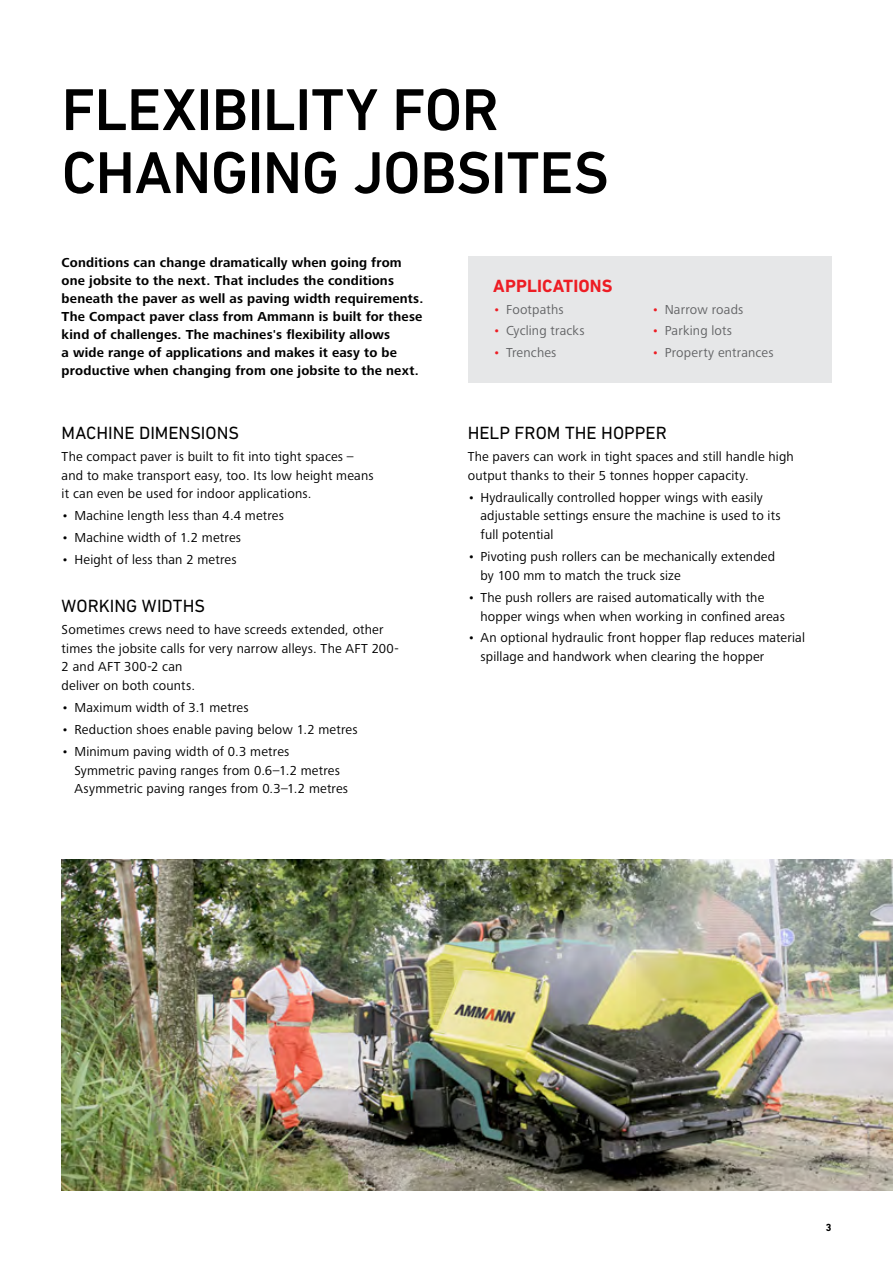
<style>
.page{position:relative;width:893px;height:1263px;background:#fff}
.page>*{position:absolute;margin:0;border:0;box-sizing:border-box;transform-origin:0 0}
.t1{font:500 60px/63px "DIN Next LT Pro";letter-spacing:-.005em;color:#000}
.t2{font:18px "DIN Next LT Pro";color:#000}
.t3{font:700 18px "DIN Next LT Pro";letter-spacing:.005em;color:#ed1d24}
.t4{font:13.5px/18.8px "Frutiger Next LTW1 G";letter-spacing:.015em;color:#000}
.t5{font:700 13.5px/18px "Frutiger Next LTW1 G";letter-spacing:.015em;color:#000}
.t6{font:13.5px "Frutiger Next LTW1 G";letter-spacing:.01em;color:#636466}
.t7{font:700 10.5px "DIN Next LT Pro";color:#000}
.s1{color:#ed1d24}
</style>
<div class="page">
<div style="left:468px;top:257px;width:363px;height:126px;background:#e6e7e8"></div>
<img style="left:62px;top:859px;width:831px;height:332px">
<h1 class="t1" style="left:62px;top:78px;width:365px">FLEXIBILITY FOR<br>CHANGING</h1>
<h1 class="t1" style="left:353px;top:141px;width:257px">JOBSITES</h1>
<p class="t5" style="left:62px;top:253px;width:363px">Conditions can change dramatically when going from one jobsite to the next. That includes the conditions beneath the paver as well as paving width requirements.<br>The Compact paver class from Ammann is built for these kind of challenges. The machines's flexibility allows<br>a wide range of applications and makes it easy to be productive when changing from one jobsite to the next.</p>
<h2 class="t3" style="left:493px;top:275px;width:121px">APPLICATIONS</h2>
<p class="t6" style="left:493px;top:301px;width:72px"><span class="s1">•</span> Footpaths</p>
<p class="t6" style="left:493px;top:323px;width:93px"><span class="s1">•</span> Cycling tracks</p>
<p class="t6" style="left:493px;top:345px;width:65px"><span class="s1">•</span> Trenches</p>
<p class="t6" style="left:652px;top:301px;width:93px"><span class="s1">•</span> Narrow roads</p>
<p class="t6" style="left:652px;top:323px;width:82px"><span class="s1">•</span> Parking lots</p>
<p class="t6" style="left:652px;top:345px;width:123px"><span class="s1">•</span> Property entrances</p>
<h2 class="t2" style="left:62px;top:422px;width:179px">MACHINE DIMENSIONS</h2>
<p class="t4" style="left:62px;top:447px;width:313px">The compact paver is built to fit into tight spaces – and to make transport easy, too. Its low height means it can even be used for indoor applications.</p>
<p class="t4" style="left:62px;top:507px;width:224px">• Machine length less than 4.4 metres</p>
<p class="t4" style="left:62px;top:529px;width:181px">• Machine width of 1.2 metres</p>
<p class="t4" style="left:62px;top:551px;width:177px">• Height of less than 2 metres</p>
<h2 class="t2" style="left:62px;top:595px;width:145px">WORKING WIDTHS</h2>
<p class="t4" style="left:62px;top:620px;width:339px">Sometimes crews need to have screeds extended, other times the jobsite calls for very narrow alleys. The AFT 200- 2 and AFT 300-2 can<br>deliver on both counts.</p>
<p class="t4" style="left:62px;top:699px;width:189px">• Maximum width of 3.1 metres</p>
<p class="t4" style="left:62px;top:720px;width:297px">• Reduction shoes enable paving below 1.2 metres</p>
<p class="t4" style="left:74px;top:742px;width:275px;text-indent:-13px">• Minimum paving width of 0.3 metres<br>Symmetric paving ranges from 0.6–1.2 metres<br>Asymmetric paving ranges from 0.3–1.2 metres</p>
<h2 class="t2" style="left:468px;top:422px;width:201px">HELP FROM THE HOPPER</h2>
<p class="t4" style="left:468px;top:447px;width:328px">The pavers can work in tight spaces and still handle high output thanks to their 5 tonnes hopper capacity.</p>
<p class="t4" style="left:480px;top:488px;width:302px;text-indent:-13px">• Hydraulically controlled hopper wings with easily adjustable settings ensure the machine is used to its full potential</p>
<p class="t4" style="left:480px;top:548px;width:296px;text-indent:-13px">• Pivoting push rollers can be mechanically extended by 100 mm to match the truck size</p>
<p class="t4" style="left:480px;top:588px;width:306px;text-indent:-13px">• The push rollers are raised automatically with the hopper wings when when working in confined areas</p>
<p class="t4" style="left:480px;top:629px;width:326px;text-indent:-13px">• An optional hydraulic front hopper flap reduces material spillage and handwork when clearing the hopper</p>
<p class="t7" style="left:826px;top:1221px;width:7px">3</p>
</div>
